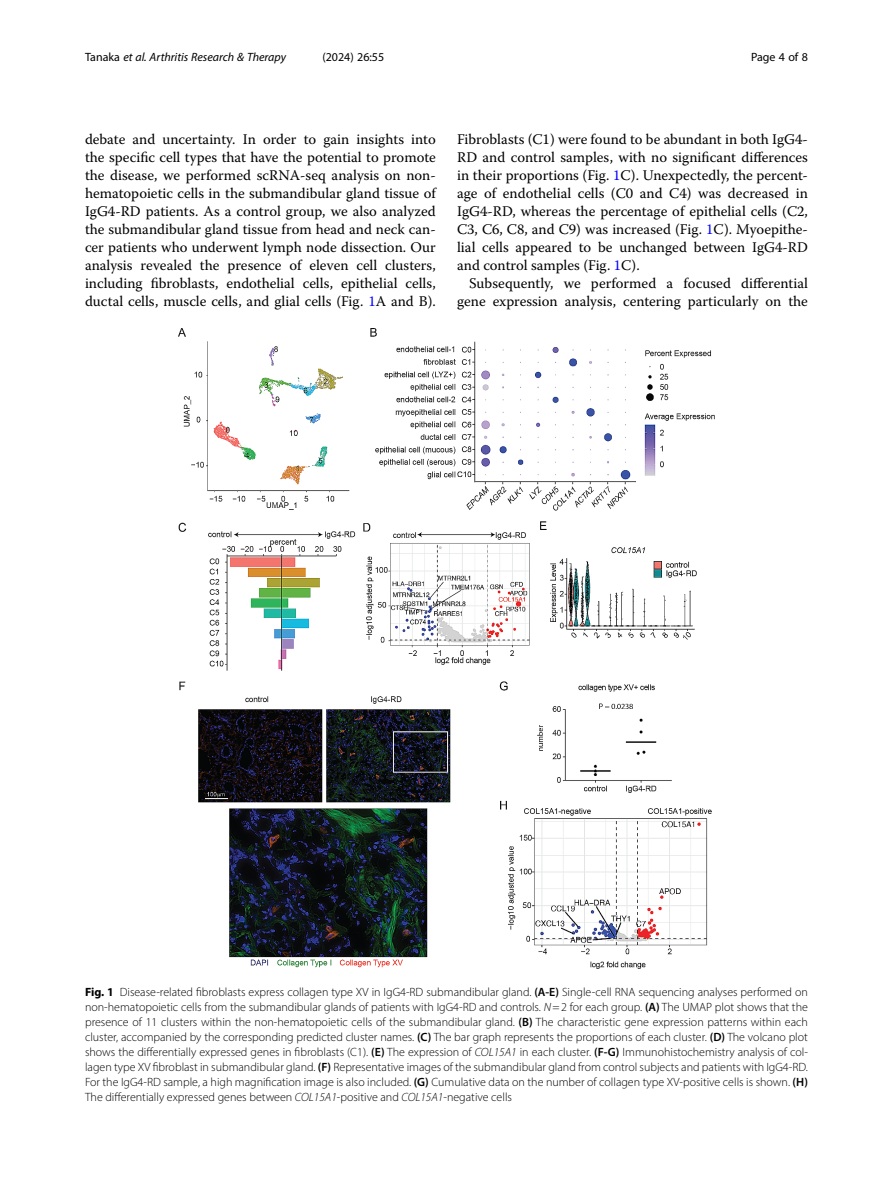
<style>
.page{position:relative;width:893px;height:1191px;background:#fff}
.page>*{position:absolute;margin:0;border:0;box-sizing:border-box;transform-origin:0 0}
.Body_Text{font:14.7px/18px "Warnock Pro";color:#000;text-align:justify}
.Body_Text_Indent{font:14.7px/18px "Warnock Pro";color:#000;text-align:right}
.Figure_Caption{font:300 12px/15px "Myriad Pro";color:#000;text-align:justify}
.t1{font:italic 12px "Myriad Pro";color:#000}
.t2{font:12px "Myriad Pro";color:#000}
.s1{font-style:normal}
.s2{color:#00f}
.s3{font-weight:700}
.s4{font-weight:600}
.s5{font-style:italic}
</style>
<div class="page">
<img style="left:178px;top:329px;width:536px;height:640px">
<p class="t1" style="left:85px;top:50px;width:202px"><span class="s1">Tanaka</span> et al. Arthritis Research &amp; Therapy</p>
<p class="t2" style="left:322px;top:50px;width:63px">(2024) 26:55</p>
<p class="t2" style="left:751px;top:50px;width:58px">Page 4 of 8</p>
<p class="Body_Text" style="left:85px;top:130px;width:352px">debate and uncertainty. In order to gain insights into the specific cell types that have the potential to promote the disease, we performed scRNA-seq analysis on non&shy;hematopoietic cells in the submandibular gland tissue of IgG4-RD patients. As a control group, we also analyzed the submandibular gland tissue from head and neck can&shy;cer patients who underwent lymph node dissection. Our analysis revealed the presence of eleven cell clusters, including fibroblasts, endothelial cells, epithelial cells, ductal cells, muscle cells, and glial cells (Fig. <span class="s2">1</span>A and B).</p>
<p class="Body_Text" style="left:457px;top:130px;width:352px">Fibroblasts (C1) were found to be abundant in both IgG4- RD and control samples, with no significant differences in their proportions (Fig. <span class="s2">1</span>C). Unexpectedly, the percent&shy;age of endothelial cells (C0 and C4) was decreased in IgG4-RD, whereas the percentage of epithelial cells (C2, C3, C6, C8, and C9) was increased (Fig. <span class="s2">1</span>C). Myoepithe&shy;lial cells appeared to be unchanged between IgG4-RD and control samples (Fig. <span class="s2">1</span>C).</p>
<p class="Body_Text_Indent" style="left:457px;top:274px;width:352px">Subsequently, we performed a focused differential gene expression analysis, centering particularly on the</p>
<p class="Figure_Caption" style="left:85px;top:984px;width:724px"><span class="s3">Fig. 1</span> Disease-related fibroblasts express collagen type XV in IgG4-RD submandibular gland. <span class="s4">(A-E)</span> Single-cell RNA sequencing analyses performed on non-hematopoietic cells from the submandibular glands of patients with IgG4-RD and controls. <span class="s5">N</span>=2 for each group. <span class="s4">(A)</span> The UMAP plot shows that the presence of 11 clusters within the non-hematopoietic cells of the submandibular gland. <span class="s4">(B)</span> The characteristic gene expression patterns within each cluster, accompanied by the corresponding predicted cluster names. <span class="s4">(C)</span> The bar graph represents the proportions of each cluster. <span class="s4">(D)</span> The volcano plot shows the differentially expressed genes in fibroblasts (C1). <span class="s4">(E)</span> The expression of <span class="s5">COL15A1</span> in each cluster. <span class="s4">(F-G)</span> Immunohistochemistry analysis of col&shy;lagen type XV fibroblast in submandibular gland. <span class="s4">(F)</span> Representative images of the submandibular gland from control subjects and patients with IgG4-RD.<br>For the IgG4-RD sample, a high magnification image is also included. <span class="s4">(G)</span> Cumulative data on the number of collagen type XV-positive cells is shown. <span class="s4">(H)<br></span>The differentially expressed genes between <span class="s5">COL15A1</span>-positive and <span class="s5">COL15A1</span>-negative cells</p>
</div>
